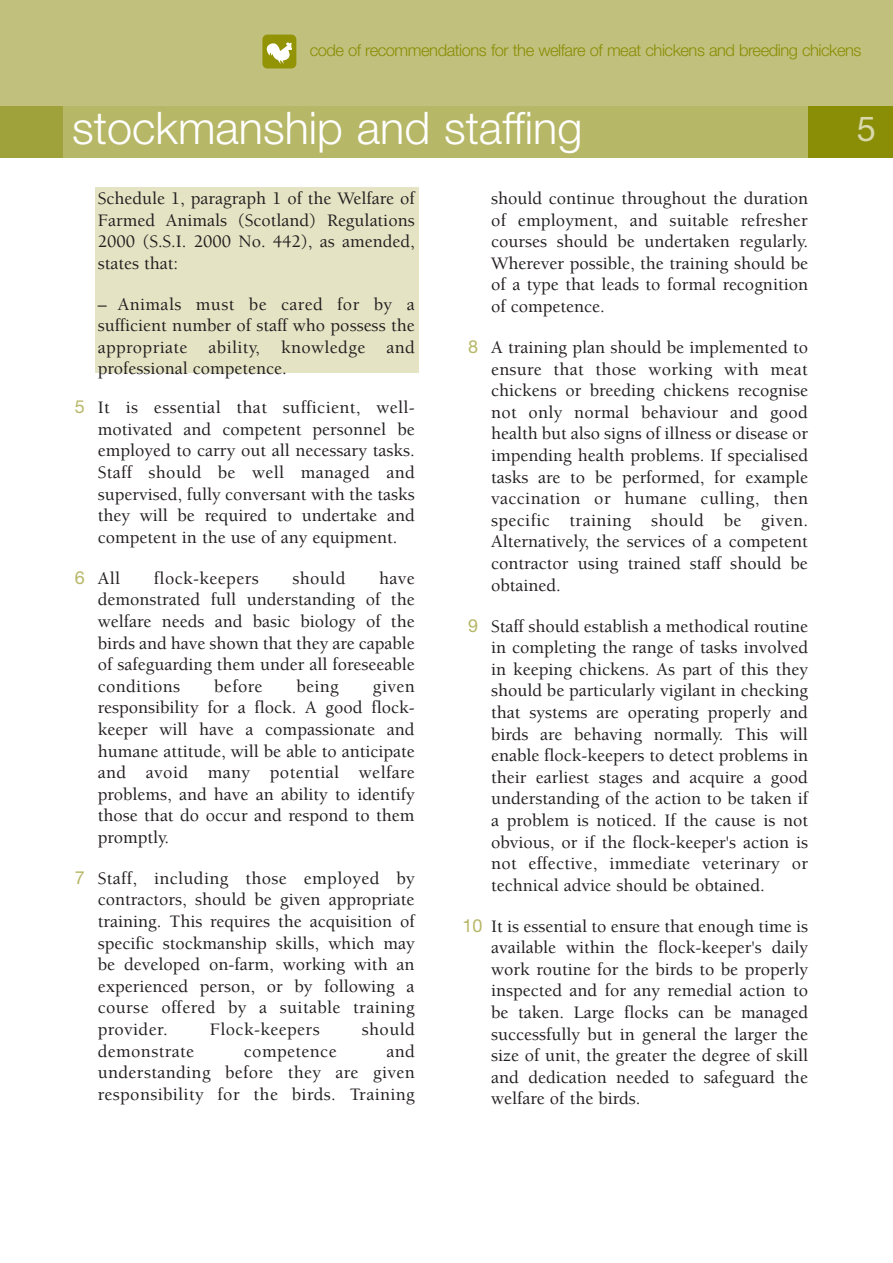
<style>
.page{position:relative;width:893px;height:1263px;background:#fff}
.page>*{position:absolute;margin:0;border:0;box-sizing:border-box;transform-origin:0 0}
.t1{font:300 45px "Helvetica Neue";color:#fff}
.t2{font:34.5px "Helvetica Neue";color:#d8d8ab}
.t3{font:500 18px/21.6px "Berkeley";color:#231f20;text-align:justify}
.t4{font:500 18px "Berkeley";letter-spacing:.02em;color:#231f20}
.t5{font:300 16.5px "Helvetica Neue";letter-spacing:-.03em;color:#8a8d06}
.s1{font-family:"Helvetica Neue";font-weight:400;color:#b7b768}
</style>
<div class="page">
<div style="left:96px;top:187px;width:323px;height:186px;background:#e4e4c4"></div>
<div style="left:0;top:0;width:893px;height:128px;background:#c1c17d"></div>
<div style="left:0;top:106px;width:893px;height:51px;background:#9fa13b"></div>
<div style="left:808px;top:106px;width:85px;height:51px;background:#8a8d06"></div>
<div style="left:64px;top:106px;width:744px;height:51px;background:#b7b768"></div>
<svg style="left:262px;top:35px;width:34px;height:33px"></svg>
<p class="t5" style="left:310px;top:44px;width:553px">code of recommendations for the welfare of meat chickens and breeding chickens</p>
<h1 class="t1" style="left:72px;top:111px;width:512px">stockmanship and staffing</h1>
<h2 class="t2" style="left:857px;top:116px;width:21px">5</h2>
<p class="t3" style="left:98px;top:189px;width:318px">Schedule 1, paragraph 1 of the Welfare of Farmed Animals (Scotland) Regulations 2000 (S.S.I. 2000 No. 442), as amended, states that:</p>
<p class="t3" style="left:98px;top:295px;width:319px">– Animals must be cared for by a sufficient number of staff who possess the appropriate ability, knowledge and professional competence.</p>
<p class="t3" style="left:98px;top:398px;width:319px;text-indent:-23px"><span class="s1">5</span> It is essential that sufficient, well&shy;motivated and competent personnel be employed to carry out all necessary tasks.<br>Staff should be well managed and supervised, fully conversant with the tasks they will be required to undertake and competent in the use of any equipment.</p>
<p class="t3" style="left:75px;top:569px;width:47px"><span class="s1">6</span> All</p>
<p class="t4" style="left:154px;top:571px;width:106px">flock-keepers</p>
<p class="t3" style="left:292px;top:569px;width:54px">should</p>
<p class="t3" style="left:98px;top:569px;width:318px;text-indent:281px">have demonstrated full understanding of the welfare needs and basic biology of the birds and have shown that they are capable of safeguarding them under all foreseeable conditions</p>
<p class="t3" style="left:214px;top:677px;width:50px">before</p>
<p class="t3" style="left:296px;top:677px;width:44px">being</p>
<p class="t3" style="left:98px;top:677px;width:318px;text-indent:275px">given responsibility for a flock. A good flock&shy;keeper will have a compassionate and humane attitude, will be able to anticipate and avoid many potential welfare problems, and have an ability to identify those that do occur and respond to them promptly.</p>
<p class="t3" style="left:98px;top:869px;width:319px;text-indent:-23px"><span class="s1">7</span> Staff, including those employed by contractors, should be given appropriate training. This requires the acquisition of specific stockmanship skills, which may be developed on-farm, working with an experienced person, or by following a course offered by a suitable training provider.</p>
<p class="t4" style="left:210px;top:1022px;width:111px">Flock-keepers</p>
<p class="t3" style="left:362px;top:1020px;width:54px">should</p>
<p class="t3" style="left:98px;top:1042px;width:319px;text-indent:289px">and understanding before they are given responsibility for the birds. Training</p>
<p class="t4" style="left:98px;top:1044px;width:98px">demonstrate</p>
<p class="t4" style="left:244px;top:1044px;width:94px">competence</p>
<p class="t3" style="left:491px;top:189px;width:318px">should continue throughout the duration of employment, and suitable refresher courses should be undertaken regularly.<br>Wherever possible, the training should be of a type that leads to formal recognition of competence.</p>
<p class="t3" style="left:491px;top:338px;width:318px;text-indent:-23px"><span class="s1">8</span> A training plan should be implemented to ensure that those working with meat chickens or breeding chickens recognise not only normal behaviour and good health but also signs of illness or disease or impending health problems. If specialised tasks are to be performed, for example vaccination or humane culling, then specific training should be given.<br>Alternatively, the services of a competent contractor using trained staff should be obtained.</p>
<p class="t3" style="left:491px;top:616px;width:318px;text-indent:-23px"><span class="s1">9</span> Staff should establish a methodical routine in completing the range of tasks involved in keeping chickens. As part of this they should be particularly vigilant in checking that systems are operating properly and birds are behaving normally. This will enable flock-keepers to detect problems in their earliest stages and acquire a good understanding of the action to be taken if a problem is noticed. If the cause is not obvious, or if the flock-keeper's action is not effective, immediate veterinary or technical advice should be obtained.</p>
<p class="t3" style="left:491px;top:917px;width:318px;text-indent:-29px"><span class="s1">10</span> It is essential to ensure that enough time is available within the flock-keeper's daily work routine for the birds to be properly inspected and for any remedial action to be taken. Large flocks can be managed successfully but in general the larger the size of unit, the greater the degree of skill and dedication needed to safeguard the welfare of the birds.</p>
</div>
